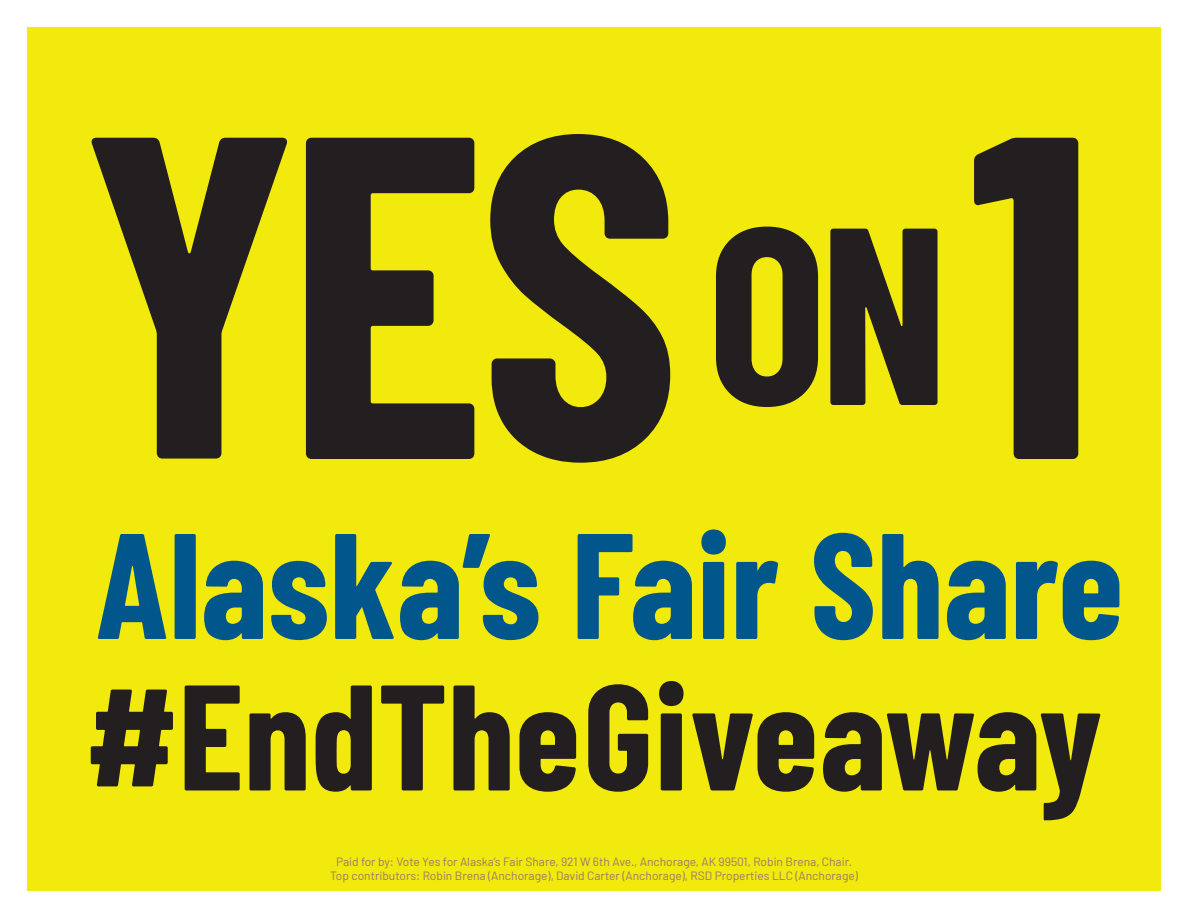
<style>
.page{position:relative;width:1188px;height:918px;background:#fff}
.page>*{position:absolute;margin:0;border:0;box-sizing:border-box;transform-origin:0 0}
.t1{font:700 459px "Barlow Condensed";color:#231f20}
.t2{font:700 150px "Barlow Condensed";color:#01568b}
.t3{font:700 150px "Barlow Condensed";color:#231f20}
.t4{font:12px/13.5px "Barlow";color:#99796c;text-align:center}
.s1{font-size:252px}
</style>
<div class="page">
<div style="left:27px;top:27px;width:1134px;height:864px;background:#f2ea0c"></div>
<h1 class="t1" style="left:81px;top:9px;width:1015px">YES<span class="s1">ON</span>1</h1>
<h2 class="t2" style="left:95px;top:492px;width:1030px">Alaska’s Fair Share</h2>
<h2 class="t3" style="left:86px;top:643px;width:1018px">#EndTheGiveaway</h2>
<p class="t4" style="left:330px;top:855px;width:529px">Paid for by: Vote Yes for Alaska’s Fair Share, 921 W 6th Ave., Anchorage, AK 99501, Robin Brena, Chair.<br>Top contributors: Robin Brena (Anchorage), David Carter (Anchorage), RSD Properties LLC (Anchorage)</p>
</div>
